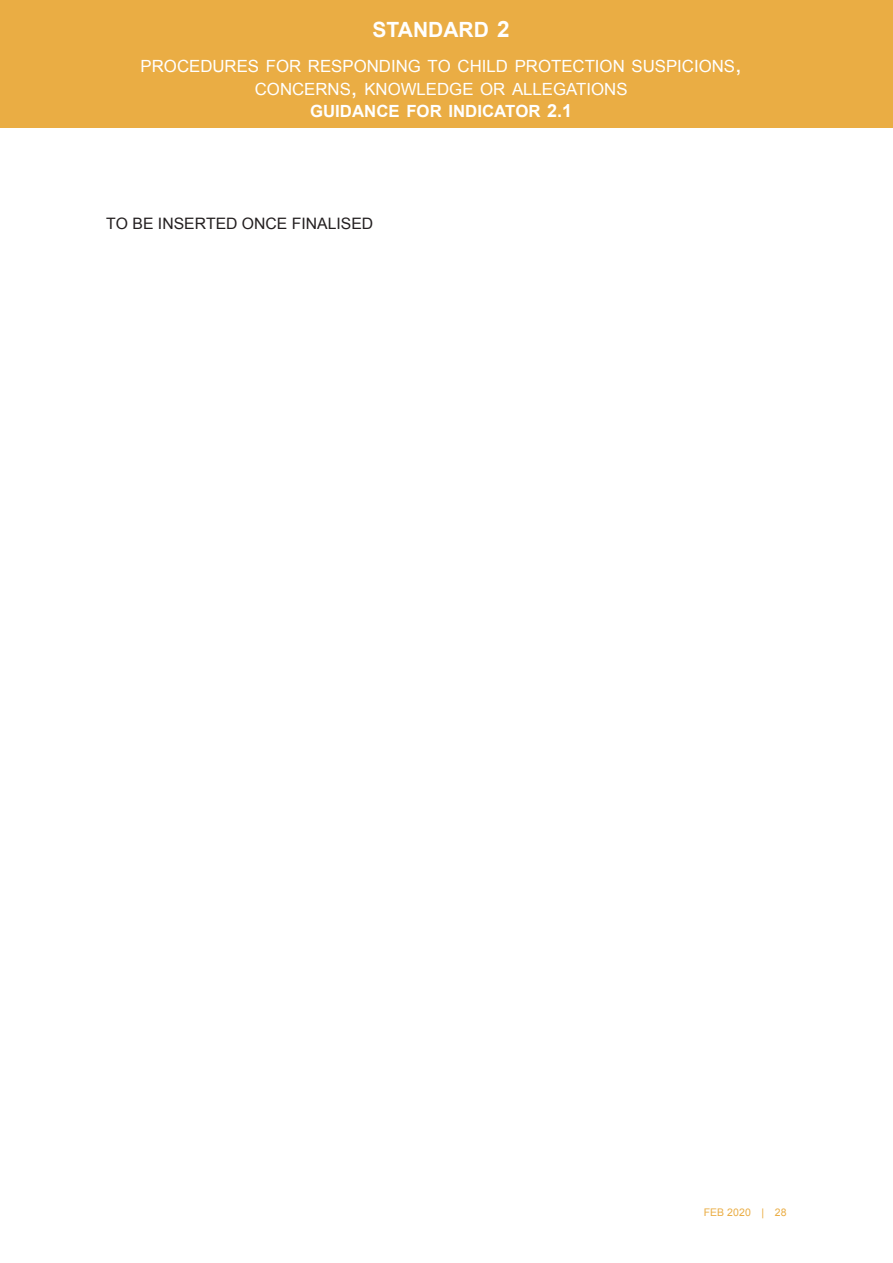
<style>
.page{position:relative;width:893px;height:1263px;background:#fff}
.page>*{position:absolute;margin:0;border:0;box-sizing:border-box;transform-origin:0 0}
.Master_page_title{font:700 21px "Arial";color:#fff}
.Master_page_title-2{font:16.8px/22.5px "Arial";color:#fff;text-align:center}
.Body_text{font:15.75px "Arial";color:#231f20}
.t1{font:10.5px "Arial";letter-spacing:.02em;color:#eaad44}
.s1{font-size:22.5px}
.s2{font-size:24px}
.s3{font-weight:700}
.s4{font-weight:700;font-size:18px}
</style>
<div class="page">
<div style="left:0;top:0;width:893px;height:128px;background:#eaad44"></div>
<p class="Master_page_title" style="left:373px;top:16px;width:139px">STANDARD <span class="s1">2</span></p>
<p class="Master_page_title-2" style="left:141px;top:55px;width:603px">PROCEDURES FOR RESPONDING TO CHILD PROTECTION SUSPICIONS<span class="s2">,<br></span>CONCERNS<span class="s2">,</span> KNOWLEDGE OR ALLEGATIONS<br><span class="s3">GUIDANCE FOR INDICATOR</span> <span class="s4">2.1</span></p>
<p class="Body_text" style="left:106px;top:213px;width:268px">TO BE INSERTED ONCE FINALISED</p>
<p class="t1" style="left:704px;top:1205px;width:84px">FEB 2020 | 28</p>
</div>
